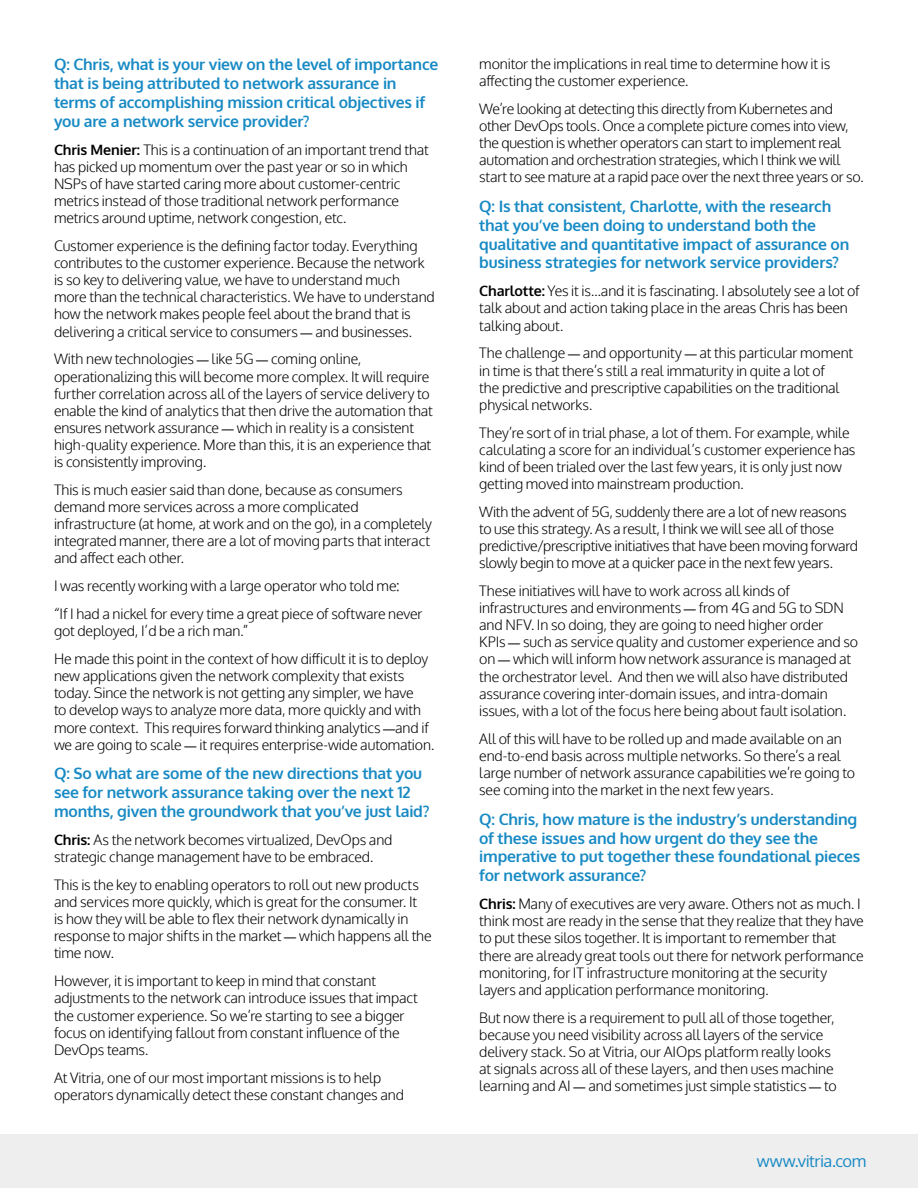
<style>
.page{position:relative;width:918px;height:1188px;background:#fff}
.page>*{position:absolute;margin:0;border:0;box-sizing:border-box;transform-origin:0 0}
.t1{font:16.5px "Oxygen";letter-spacing:-.025em;color:#188ac4}
.question{font:700 15.75px/18.9px "Oxygen";letter-spacing:-.015em;color:#188ac4}
.body{font:300 14.25px/17.1px "Oxygen";letter-spacing:-.01em;color:#000}
.s1{font-weight:700}
.s2{font-family:"Arial";font-weight:400;font-size:12px}
</style>
<div class="page">
<div style="left:0;top:1134px;width:918px;height:54px;background:#efeeef"></div>
<p class="question" style="left:54px;top:55px;width:386px">Q: Chris, what is your view on the level of importance that is being attributed to network assurance in terms of accomplishing mission critical objectives if you are a network service provider?</p>
<p class="body" style="left:54px;top:142px;width:376px"><span class="s1">Chris Menier:</span> This is a continuation of an important trend that has picked up momentum over the past year or so in which NSPs of have started caring more about customer-centric metrics instead of those traditional network performance metrics around uptime, network congestion, etc.</p>
<p class="body" style="left:54px;top:238px;width:382px">Customer experience is the defining factor today. Everything contributes to the customer experience. Because the network is so key to delivering value, we have to understand much more than the technical characteristics. We have to understand how the network makes people feel about the brand that is delivering a critical service to consumers <span class="s2">—</span> and businesses.</p>
<p class="body" style="left:54px;top:351px;width:380px">With new technologies <span class="s2">—</span> like 5G <span class="s2">—</span> coming online, operationalizing this will become more complex. It will require further correlation across all of the layers of service delivery to enable the kind of analytics that then drive the automation that ensures network assurance <span class="s2">—</span> which in reality is a consistent high-quality experience. More than this, it is an experience that is consistently improving.</p>
<p class="body" style="left:54px;top:482px;width:379px">This is much easier said than done, because as consumers demand more services across a more complicated infrastructure (at home, at work and on the go), in a completely integrated manner, there are a lot of moving parts that interact and affect each other.</p>
<p class="body" style="left:54px;top:578px;width:347px">I was recently working with a large operator who told me:</p>
<p class="body" style="left:54px;top:606px;width:370px">“If I had a nickel for every time a great piece of software never got deployed, I’d be a rich man.”</p>
<p class="body" style="left:54px;top:651px;width:382px">He made this point in the context of how difficult it is to deploy new applications given the network complexity that exists today. Since the network is not getting any simpler, we have<br>to develop ways to analyze more data, more quickly and with more context. This requires forward thinking analytics <span class="s2">—</span>and if we are going to scale <span class="s2">—</span> it requires enterprise-wide automation.</p>
<p class="question" style="left:54px;top:765px;width:377px">Q: So what are some of the new directions that you see for network assurance taking over the next 12 months, given the groundwork that you’ve just laid?</p>
<p class="body" style="left:54px;top:832px;width:340px"><span class="s1">Chris:</span> As the network becomes virtualized, DevOps and strategic change management have to be embraced.</p>
<p class="body" style="left:54px;top:877px;width:379px">This is the key to enabling operators to roll out new products and services more quickly, which is great for the consumer. It<br>is how they will be able to flex their network dynamically in response to major shifts in the market <span class="s2">—</span> which happens all the time now.</p>
<p class="body" style="left:54px;top:973px;width:366px">However, it is important to keep in mind that constant adjustments to the network can introduce issues that impact the customer experience. So we’re starting to see a bigger focus on identifying fallout from constant influence of the DevOps teams.</p>
<p class="body" style="left:54px;top:1069px;width:352px">At Vitria, one of our most important missions is to help operators dynamically detect these constant changes and</p>
<p class="body" style="left:479px;top:55px;width:353px">monitor the implications in real time to determine how it is affecting the customer experience.</p>
<p class="body" style="left:479px;top:100px;width:386px">We’re looking at detecting this directly from Kubernetes and other DevOps tools. Once a complete picture comes into view, the question is whether operators can start to implement real automation and orchestration strategies, which I think we will start to see mature at a rapid pace over the next three years or so.</p>
<p class="question" style="left:479px;top:197px;width:372px">Q: Is that consistent, Charlotte, with the research that you’ve been doing to understand both the qualitative and quantitative impact of assurance on business strategies for network service providers?</p>
<p class="body" style="left:479px;top:283px;width:382px"><span class="s1">Charlotte:</span> Yes it is...and it is fascinating. I absolutely see a lot of talk about and action taking place in the areas Chris has been talking about.</p>
<p class="body" style="left:479px;top:345px;width:375px">The challenge <span class="s2">—</span> and opportunity <span class="s2">—</span> at this particular moment in time is that there’s still a real immaturity in quite a lot of<br>the predictive and prescriptive capabilities on the traditional physical networks.</p>
<p class="body" style="left:479px;top:424px;width:378px">They’re sort of in trial phase, a lot of them. For example, while calculating a score for an individual’s customer experience has kind of been trialed over the last few years, it is only just now getting moved into mainstream production.</p>
<p class="body" style="left:479px;top:504px;width:380px">With the advent of 5G, suddenly there are a lot of new reasons to use this strategy. As a result, I think we will see all of those predictive/prescriptive initiatives that have been moving forward slowly begin to move at a quicker pace in the next few years.</p>
<p class="body" style="left:479px;top:583px;width:380px">These initiatives will have to work across all kinds of infrastructures and environments <span class="s2">—</span> from 4G and 5G to SDN and NFV. In so doing, they are going to need higher order<br>KPIs <span class="s2">—</span> such as service quality and customer experience and so on <span class="s2">—</span> which will inform how network assurance is managed at the orchestrator level. And then we will also have distributed assurance covering inter-domain issues, and intra-domain issues, with a lot of the focus here being about fault isolation.</p>
<p class="body" style="left:479px;top:730px;width:377px">All of this will have to be rolled up and made available on an end-to-end basis across multiple networks. So there’s a real large number of network assurance capabilities we’re going to see coming into the market in the next few years.</p>
<p class="question" style="left:479px;top:810px;width:383px">Q: Chris, how mature is the industry’s understanding of these issues and how urgent do they see the imperative to put together these foundational pieces for network assurance?</p>
<p class="body" style="left:479px;top:896px;width:386px"><span class="s1">Chris:</span> Many of executives are very aware. Others not as much. I think most are ready in the sense that they realize that they have to put these silos together. It is important to remember that there are already great tools out there for network performance monitoring, for IT infrastructure monitoring at the security layers and application performance monitoring.</p>
<p class="body" style="left:479px;top:1009px;width:359px">But now there is a requirement to pull all of those together, because you need visibility across all layers of the service delivery stack. So at Vitria, our AIOps platform really looks at signals across all of these layers, and then uses machine learning and AI <span class="s2">—</span> and sometimes just simple statistics <span class="s2">—</span> to</p>
<p class="t1" style="left:757px;top:1150px;width:111px">www.vitria.com</p>
</div>
